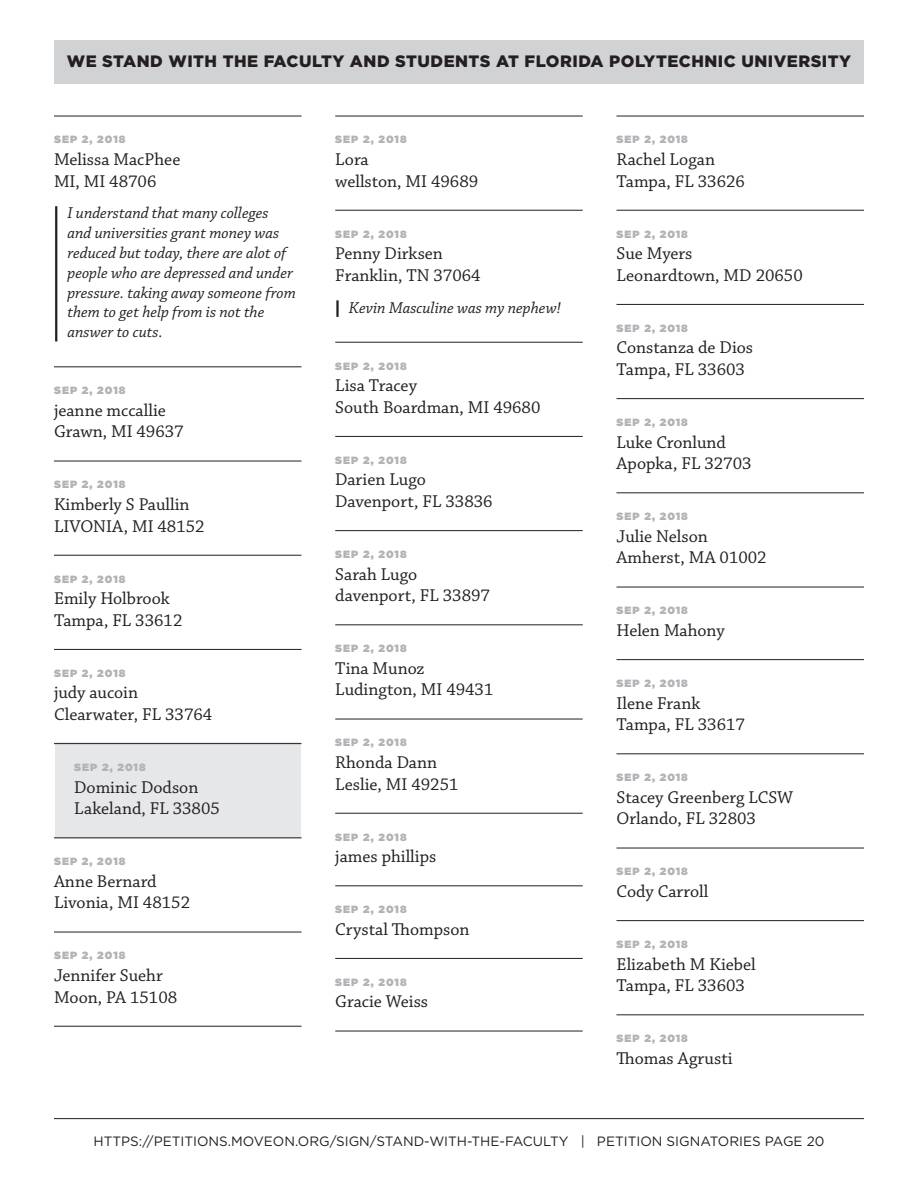
<style>
.page{position:relative;width:918px;height:1188px;background:#fff}
.page>*{position:absolute;margin:0;border:0;box-sizing:border-box;transform-origin:0 0}
.t1{font:18px/21.6px "Chaparral Pro";color:#231f20}
.t2{font:italic 16.5px/19.8px "Chaparral Pro";color:#231f20}
.t3{font:900 16.5px "Gotham";letter-spacing:.03em;color:#231f20}
.t4{font:13.5px "Gotham";color:#231f20}
.t5{font:900 10.5px "Gotham";letter-spacing:.1em;color:#b2b3b7}
</style>
<div class="page">
<div style="left:54px;top:40px;width:810px;height:44px;background:#d1d2d4"></div>
<hr style="left:54px;top:1118px;width:810px;height:1px;background:#231f20">
<hr style="left:54px;top:116px;width:248px;height:1px;background:#231f20">
<hr style="left:55px;top:206px;width:2px;height:135px;background:#231f20">
<hr style="left:54px;top:366px;width:248px;height:1px;background:#231f20">
<hr style="left:54px;top:461px;width:248px;height:1px;background:#231f20">
<hr style="left:54px;top:555px;width:248px;height:1px;background:#231f20">
<hr style="left:54px;top:649px;width:248px;height:1px;background:#231f20">
<div style="left:55px;top:742px;width:246px;height:58px;background:#e6e7e9"></div>
<hr style="left:54px;top:743px;width:248px;height:1px;background:#231f20">
<div style="left:55px;top:781px;width:246px;height:58px;background:#e6e7e9"></div>
<hr style="left:54px;top:837px;width:248px;height:1px;background:#231f20">
<hr style="left:54px;top:932px;width:248px;height:1px;background:#231f20">
<hr style="left:54px;top:1026px;width:248px;height:1px;background:#231f20">
<hr style="left:335px;top:116px;width:248px;height:1px;background:#231f20">
<hr style="left:335px;top:210px;width:248px;height:1px;background:#231f20">
<hr style="left:336px;top:300px;width:3px;height:17px;background:#231f20">
<hr style="left:335px;top:342px;width:248px;height:1px;background:#231f20">
<hr style="left:335px;top:436px;width:248px;height:1px;background:#231f20">
<hr style="left:335px;top:530px;width:248px;height:1px;background:#231f20">
<hr style="left:335px;top:624px;width:248px;height:1px;background:#231f20">
<hr style="left:335px;top:719px;width:248px;height:1px;background:#231f20">
<hr style="left:335px;top:813px;width:248px;height:1px;background:#231f20">
<hr style="left:335px;top:885px;width:248px;height:1px;background:#231f20">
<hr style="left:335px;top:958px;width:248px;height:1px;background:#231f20">
<hr style="left:335px;top:1031px;width:248px;height:1px;background:#231f20">
<hr style="left:616px;top:116px;width:248px;height:1px;background:#231f20">
<hr style="left:616px;top:210px;width:248px;height:1px;background:#231f20">
<hr style="left:616px;top:304px;width:248px;height:1px;background:#231f20">
<hr style="left:616px;top:398px;width:248px;height:1px;background:#231f20">
<hr style="left:616px;top:492px;width:248px;height:1px;background:#231f20">
<hr style="left:616px;top:587px;width:248px;height:1px;background:#231f20">
<hr style="left:616px;top:659px;width:248px;height:1px;background:#231f20">
<hr style="left:616px;top:753px;width:248px;height:1px;background:#231f20">
<hr style="left:616px;top:848px;width:248px;height:1px;background:#231f20">
<hr style="left:616px;top:920px;width:248px;height:1px;background:#231f20">
<hr style="left:616px;top:1014px;width:248px;height:1px;background:#231f20">
<p class="t3" style="left:67px;top:50px;width:786px">WE STAND WITH THE FACULTY AND STUDENTS AT FLORIDA POLYTECHNIC UNIVERSITY</p>
<p class="t5" style="left:54px;top:132px;width:73px">SEP 2, 2018</p>
<p class="t1" style="left:54px;top:149px;width:128px">Melissa MacPhee<br>MI, MI 48706</p>
<p class="t2" style="left:68px;top:204px;width:230px">I understand that many colleges and universities grant money was reduced but today, there are alot of people who are depressed and under pressure. taking away someone from them to get help from is not the answer to cuts.</p>
<p class="t5" style="left:54px;top:383px;width:73px">SEP 2, 2018</p>
<p class="t1" style="left:54px;top:400px;width:131px">jeanne mccallie<br>Grawn, MI 49637</p>
<p class="t5" style="left:54px;top:477px;width:73px">SEP 2, 2018</p>
<p class="t1" style="left:54px;top:494px;width:152px">Kimberly S Paullin<br>LIVONIA, MI 48152</p>
<p class="t5" style="left:54px;top:571px;width:73px">SEP 2, 2018</p>
<p class="t1" style="left:54px;top:588px;width:130px">Emily Holbrook<br>Tampa, FL 33612</p>
<p class="t5" style="left:54px;top:666px;width:73px">SEP 2, 2018</p>
<p class="t1" style="left:54px;top:683px;width:160px">judy aucoin<br>Clearwater, FL 33764</p>
<p class="t5" style="left:74px;top:760px;width:73px">SEP 2, 2018</p>
<p class="t1" style="left:74px;top:777px;width:147px">Dominic Dodson<br>Lakeland, FL 33805</p>
<p class="t5" style="left:54px;top:854px;width:73px">SEP 2, 2018</p>
<p class="t1" style="left:54px;top:871px;width:138px">Anne Bernard<br>Livonia, MI 48152</p>
<p class="t5" style="left:54px;top:948px;width:73px">SEP 2, 2018</p>
<p class="t1" style="left:54px;top:965px;width:125px">Jennifer Suehr<br>Moon, PA 15108</p>
<p class="t5" style="left:335px;top:132px;width:73px">SEP 2, 2018</p>
<p class="t1" style="left:335px;top:149px;width:145px">Lora<br>wellston, MI 49689</p>
<p class="t5" style="left:335px;top:226px;width:73px">SEP 2, 2018</p>
<p class="t1" style="left:335px;top:243px;width:147px">Penny Dirksen<br>Franklin, TN 37064</p>
<p class="t2" style="left:349px;top:298px;width:214px">Kevin Masculine was my nephew!</p>
<p class="t5" style="left:335px;top:358px;width:73px">SEP 2, 2018</p>
<p class="t1" style="left:335px;top:375px;width:207px">Lisa Tracey<br>South Boardman, MI 49680</p>
<p class="t5" style="left:335px;top:453px;width:73px">SEP 2, 2018</p>
<p class="t1" style="left:335px;top:470px;width:159px">Darien Lugo<br>Davenport, FL 33836</p>
<p class="t5" style="left:335px;top:547px;width:73px">SEP 2, 2018</p>
<p class="t1" style="left:335px;top:564px;width:156px">Sarah Lugo davenport, FL 33897</p>
<p class="t5" style="left:335px;top:641px;width:73px">SEP 2, 2018</p>
<p class="t1" style="left:335px;top:658px;width:160px">Tina Munoz<br>Ludington, MI 49431</p>
<p class="t5" style="left:335px;top:735px;width:73px">SEP 2, 2018</p>
<p class="t1" style="left:335px;top:752px;width:125px">Rhonda Dann<br>Leslie, MI 49251</p>
<p class="t5" style="left:335px;top:829px;width:73px">SEP 2, 2018</p>
<p class="t1" style="left:335px;top:846px;width:103px">james phillips</p>
<p class="t5" style="left:335px;top:902px;width:73px">SEP 2, 2018</p>
<p class="t1" style="left:335px;top:919px;width:136px">Crystal Thompson</p>
<p class="t5" style="left:335px;top:975px;width:73px">SEP 2, 2018</p>
<p class="t1" style="left:335px;top:992px;width:94px">Gracie Weiss</p>
<p class="t5" style="left:616px;top:132px;width:73px">SEP 2, 2018</p>
<p class="t1" style="left:616px;top:149px;width:130px">Rachel Logan<br>Tampa, FL 33626</p>
<p class="t5" style="left:616px;top:226px;width:73px">SEP 2, 2018</p>
<p class="t1" style="left:616px;top:243px;width:188px">Sue Myers<br>Leonardtown, MD 20650</p>
<p class="t5" style="left:616px;top:321px;width:73px">SEP 2, 2018</p>
<p class="t1" style="left:616px;top:338px;width:138px">Constanza de Dios<br>Tampa, FL 33603</p>
<p class="t5" style="left:616px;top:415px;width:73px">SEP 2, 2018</p>
<p class="t1" style="left:616px;top:432px;width:137px">Luke Cronlund<br>Apopka, FL 32703</p>
<p class="t5" style="left:616px;top:509px;width:73px">SEP 2, 2018</p>
<p class="t1" style="left:616px;top:526px;width:152px">Julie Nelson<br>Amherst, MA 01002</p>
<p class="t5" style="left:616px;top:603px;width:73px">SEP 2, 2018</p>
<p class="t1" style="left:616px;top:620px;width:110px">Helen Mahony</p>
<p class="t5" style="left:616px;top:676px;width:73px">SEP 2, 2018</p>
<p class="t1" style="left:616px;top:693px;width:130px">Ilene Frank<br>Tampa, FL 33617</p>
<p class="t5" style="left:616px;top:770px;width:73px">SEP 2, 2018</p>
<p class="t1" style="left:616px;top:787px;width:178px">Stacey Greenberg LCSW<br>Orlando, FL 32803</p>
<p class="t5" style="left:616px;top:864px;width:73px">SEP 2, 2018</p>
<p class="t1" style="left:616px;top:881px;width:93px">Cody Carroll</p>
<p class="t5" style="left:616px;top:937px;width:73px">SEP 2, 2018</p>
<p class="t1" style="left:616px;top:954px;width:141px">Elizabeth M Kiebel<br>Tampa, FL 33603</p>
<p class="t5" style="left:616px;top:1031px;width:73px">SEP 2, 2018</p>
<p class="t1" style="left:616px;top:1048px;width:118px">Thomas Agrusti</p>
<p class="t4" style="left:94px;top:1133px;width:732px">HTTPS://PETITIONS.MOVEON.ORG/SIGN/STAND-WITH-THE-FACULTY | PETITION SIGNATORIES PAGE 20</p>
</div>
